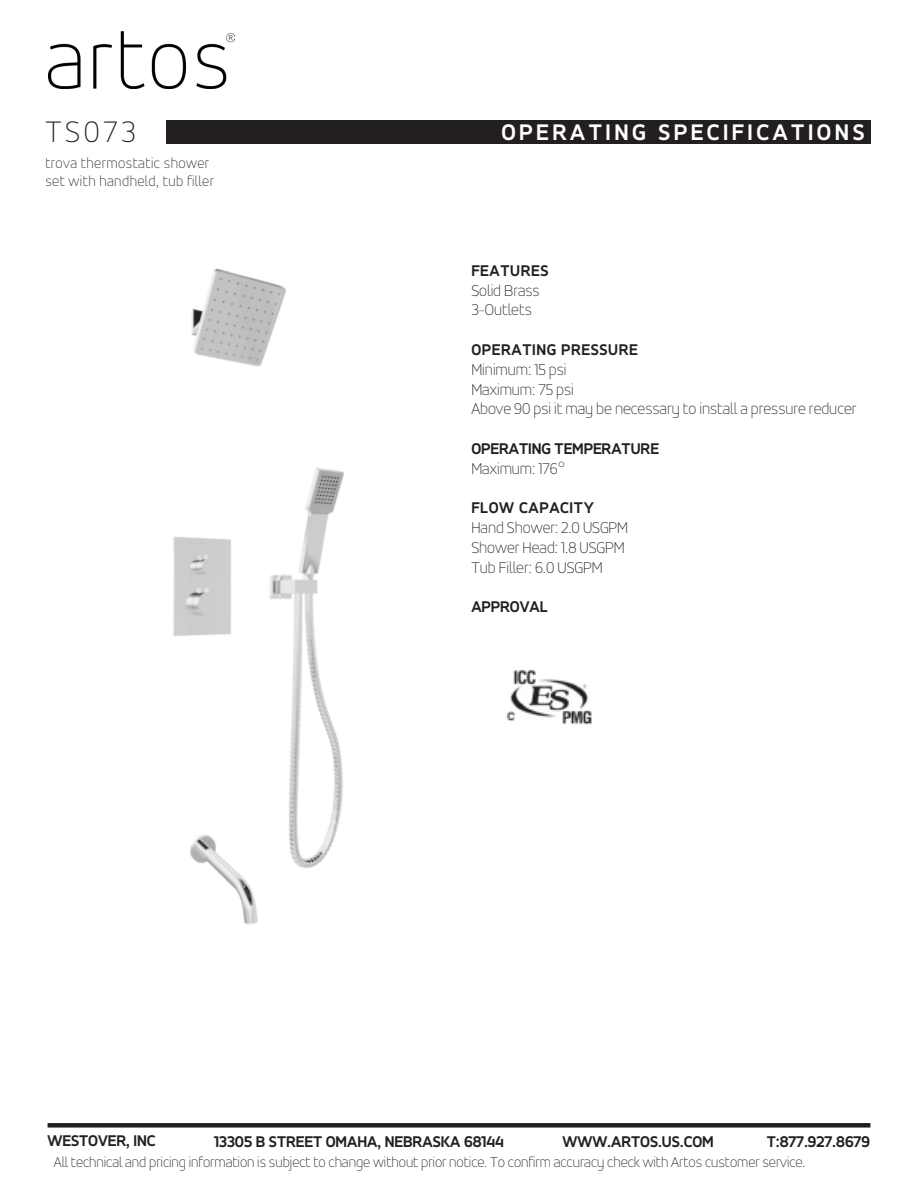
<style>
.page{position:relative;width:918px;height:1188px;background:#fff}
.page>*{position:absolute;margin:0;border:0;box-sizing:border-box;transform-origin:0 0}
.t1{font:100 31.5px "Accord Alternate";letter-spacing:.12em;color:#231f20}
.t2{font:700 24px "Accord Alternate";letter-spacing:.15em;color:#fff}
.t3{font:100 16.5px "Accord Alternate";color:#231f20}
.t4{font:700 16.5px "Accord Alternate";color:#231f20}
.t5{font:700 16.5px "Accord Alternate";letter-spacing:.04em;color:#231f20}
.t6{font:100 15px "Accord Alternate";color:#231f20}
.t7{font:100 15px/18px "Accord Alternate";letter-spacing:.03em;color:#231f20}
</style>
<div class="page">
<div style="left:48px;top:1123px;width:822px;height:5px;background:#231f20"></div>
<img style="left:49px;top:32px;width:185px;height:56px">
<div style="left:166px;top:120px;width:705px;height:24px;background:#231f20"></div>
<img style="left:173px;top:268px;width:171px;height:657px">
<img style="left:506px;top:670px;width:86px;height:55px">
<p class="t1" style="left:45px;top:114px;width:92px">TS073</p>
<p class="t7" style="left:45px;top:154px;width:170px">trova thermostatic shower set with handheld, tub filler</p>
<p class="t2" style="left:501px;top:118px;width:365px">OPERATING SPECIFICATIONS</p>
<p class="t5" style="left:471px;top:261px;width:79px">FEATURES</p>
<p class="t3" style="left:471px;top:281px;width:70px">Solid Brass</p>
<p class="t3" style="left:471px;top:301px;width:62px">3-Outlets</p>
<p class="t5" style="left:471px;top:340px;width:168px">OPERATING PRESSURE</p>
<p class="t3" style="left:471px;top:360px;width:97px">Minimum: 15 psi</p>
<p class="t3" style="left:471px;top:380px;width:104px">Maximum: 75 psi</p>
<p class="t3" style="left:471px;top:400px;width:387px">Above 90 psi it may be necessary to install a pressure reducer</p>
<p class="t4" style="left:471px;top:439px;width:189px">OPERATING TEMPERATURE</p>
<p class="t3" style="left:471px;top:459px;width:95px">Maximum: 176°</p>
<p class="t5" style="left:471px;top:499px;width:124px">FLOW CAPACITY</p>
<p class="t3" style="left:471px;top:518px;width:158px">Hand Shower: 2.0 USGPM</p>
<p class="t3" style="left:471px;top:538px;width:155px">Shower Head: 1.8 USGPM</p>
<p class="t3" style="left:471px;top:558px;width:133px">Tub Filler: 6.0 USGPM</p>
<p class="t4" style="left:471px;top:598px;width:78px">APPROVAL</p>
<p class="t4" style="left:48px;top:1131px;width:110px">WESTOVER, INC</p>
<p class="t4" style="left:214px;top:1132px;width:291px">13305 B STREET OMAHA, NEBRASKA 68144</p>
<p class="t4" style="left:563px;top:1132px;width:153px">WWW.ARTOS.US.COM</p>
<p class="t4" style="left:767px;top:1132px;width:105px">T:877.927.8679</p>
<p class="t6" style="left:54px;top:1153px;width:753px">All technical and pricing information is subject to change without prior notice. To confirm accuracy check with Artos customer service.</p>
</div>
